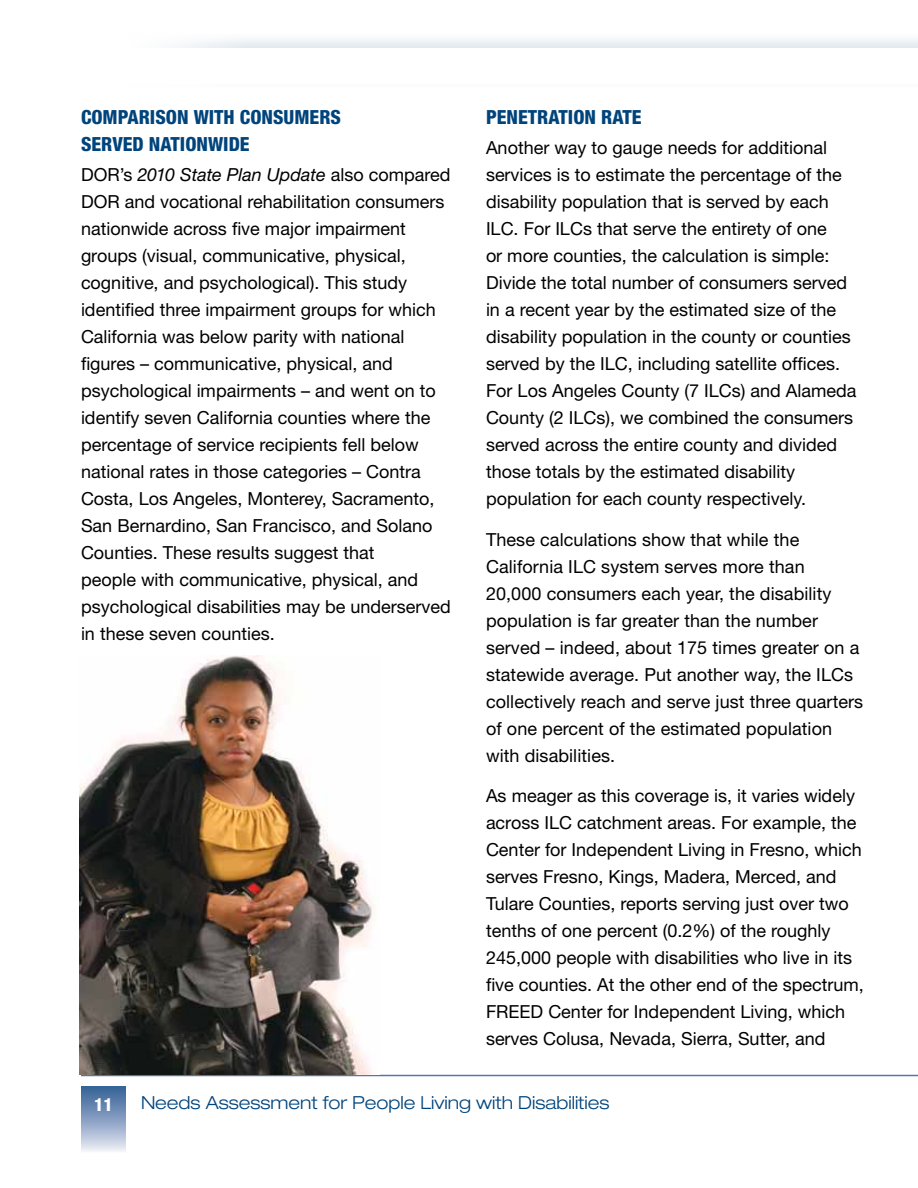
<style>
.page{position:relative;width:918px;height:1188px;background:#fff}
.page>*{position:absolute;margin:0;border:0;box-sizing:border-box;transform-origin:0 0}
.Head{font:800 condensed 19.5px/27px "Helvetica Neue";color:#00447c}
.Body{font:18px/27px "Helvetica Neue";color:#000}
.t1{font:300 expanded 18px "Helvetica Neue";color:#00447c}
.t2{font:800 condensed 18px "Helvetica Neue";color:#fff}
.s1{font-style:italic}
</style>
<div class="page">
<div style="left:68px;top:30px;width:850px;height:61px;background:#00447c;opacity:.3"></div>
<div style="left:81px;top:48px;width:837px;height:36px;background:#fff"></div>
<div style="left:81px;top:1087px;width:45px;height:73px;background:linear-gradient(to bottom,#2f5b94,#fff)"></div>
<hr style="left:81px;top:1075px;width:837px;height:1px;background:#5478a6">
<div style="left:70px;top:0;width:182px;height:108px;background:#fff"></div>
<img style="left:80px;top:656px;width:294px;height:419px">
<p class="Head" style="left:81px;top:103px;width:262px">COMPARISON WITH CONSUMERS<br>SERVED NATIONWIDE</p>
<p class="Body" style="left:81px;top:161px;width:371px">DOR’s <span class="s1">2010 State Plan Update</span> also compared DOR and vocational rehabilitation consumers nationwide across five major impairment groups (visual, communicative, physical, cognitive, and psychological). This study identified three impairment groups for which California was below parity with national figures – communicative, physical, and psychological impairments – and went on to identify seven California counties where the percentage of service recipients fell below national rates in those categories – Contra Costa, Los Angeles, Monterey, Sacramento, San Bernardino, San Francisco, and Solano Counties. These results suggest that<br>people with communicative, physical, and psychological disabilities may be underserved in these seven counties.</p>
<p class="Head" style="left:486px;top:103px;width:157px">PENETRATION RATE</p>
<p class="Body" style="left:486px;top:134px;width:372px">Another way to gauge needs for additional services is to estimate the percentage of the disability population that is served by each ILC. For ILCs that serve the entirety of one<br>or more counties, the calculation is simple:<br>Divide the total number of consumers served in a recent year by the estimated size of the disability population in the county or counties served by the ILC, including satellite offices.<br>For Los Angeles County (7 ILCs) and Alameda County (2 ILCs), we combined the consumers served across the entire county and divided those totals by the estimated disability population for each county respectively.</p>
<p class="Body" style="left:486px;top:525px;width:379px">These calculations show that while the California ILC system serves more than 20,000 consumers each year, the disability population is far greater than the number served – indeed, about 175 times greater on a statewide average. Put another way, the ILCs collectively reach and serve just three quarters of one percent of the estimated population with disabilities.</p>
<p class="Body" style="left:486px;top:782px;width:379px">As meager as this coverage is, it varies widely across ILC catchment areas. For example, the Center for Independent Living in Fresno, which serves Fresno, Kings, Madera, Merced, and Tulare Counties, reports serving just over two tenths of one percent (0.2%) of the roughly 245,000 people with disabilities who live in its five counties. At the other end of the spectrum, FREED Center for Independent Living, which serves Colusa, Nevada, Sierra, Sutter, and</p>
<p class="t2" style="left:94px;top:1093px;width:20px">11</p>
<p class="t1" style="left:141px;top:1092px;width:470px">Needs Assessment for People Living with Disabilities</p>
</div>
